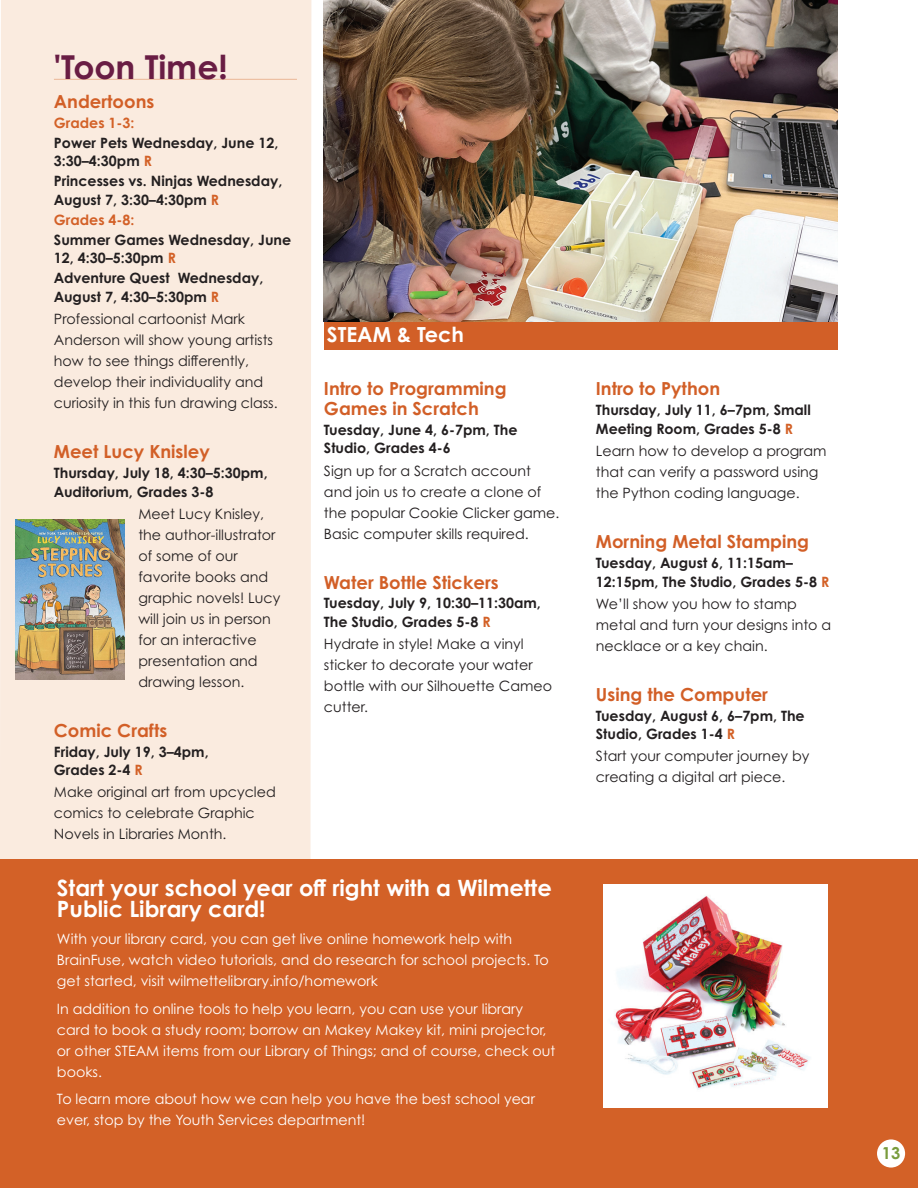
<style>
.page{position:relative;width:918px;height:1188px;background:#fff}
.page>*{position:absolute;margin:0;border:0;box-sizing:border-box;transform-origin:0 0}
.t1{font:700 33px "Century Gothic Pro";color:#691d44}
.t2{font:700 22.5px/21px "Century Gothic Pro";color:#fff}
.t3{font:700 20.85px "Century Gothic Pro";color:#fff}
.t4{font:700 18px/19.5px "Century Gothic Pro";color:#d25f27}
.t5{font:700 16.5px "Century Gothic Pro";color:#799c3d}
.t6{font:14.25px/21px "Century Gothic Pro";color:#231f20}
.t7{font:700 14.25px/18.8px "Century Gothic Pro";color:#231f20}
.t8{font:14.25px/21px "Century Gothic Pro";color:#fff}
.t9{font:700 14.25px "Century Gothic Pro";color:#d36127}
.s1{color:#d36127}
.s2{color:#d36027}
</style>
<div class="page">
<div style="left:0;top:0;width:311px;height:859px;background:#faebdf"></div>
<div style="left:324px;top:321px;width:513px;height:28px;background:#d25f27"></div>
<div style="left:0;top:859px;width:918px;height:329px;background:#d36127"></div>
<img style="left:324px;top:0;width:513px;height:321px">
<hr style="left:54px;top:79px;width:243px;height:1px;background:#ebb695">
<img style="left:15px;top:519px;width:110px;height:161px">
<img style="left:604px;top:884px;width:223px;height:223px">
<div style="left:877px;top:1139px;width:28px;height:28px;background:#fff;border-radius:50%"></div>
<h1 class="t1" style="left:54px;top:46px;width:175px">'Toon Time!</h1>
<p class="t4" style="left:54px;top:91px;width:102px">Andertoons</p>
<p class="t9" style="left:54px;top:114px;width:82px">Grades 1-3:</p>
<p class="t7" style="left:54px;top:132px;width:230px;line-height:19.4px">Power Pets Wednesday, June 12,<br>3:30–4:30pm <span class="s1">R<br></span>Princesses vs. Ninjas Wednesday,<br>August 7, 3:30–4:30pm <span class="s1">R<br></span><span class="s2">Grades 4-8:</span></p>
<p class="t7" style="left:54px;top:230px;width:239px">Summer Games Wednesday, June<br>12, 4:30–5:30pm <span class="s1">R<br></span>Adventure Quest Wednesday,<br>August 7, 4:30–5:30pm <span class="s1">R</span></p>
<p class="t6" style="left:54px;top:308px;width:225px">Professional cartoonist Mark<br>Anderson will show young artists how to see things differently, develop their individuality and curiosity in this fun drawing class.</p>
<p class="t4" style="left:54px;top:441px;width:157px">Meet Lucy Knisley</p>
<p class="t7" style="left:54px;top:463px;width:215px">Thursday, July 18, 4:30–5:30pm,<br>Auditorium, Grades 3-8</p>
<p class="t6" style="left:138px;top:503px;width:143px">Meet Lucy Knisley, the author-illustrator of some of our favorite books and graphic novels! Lucy will join us in person for an interactive presentation and drawing lesson.</p>
<p class="t4" style="left:54px;top:720px;width:115px">Comic Crafts</p>
<p class="t7" style="left:54px;top:742px;width:156px">Friday, July 19, 3–4pm,<br>Grades 2-4 <span class="s1">R</span></p>
<p class="t6" style="left:54px;top:781px;width:223px">Make original art from upcycled comics to celebrate Graphic<br>Novels in Libraries Month.</p>
<h3 class="t3" style="left:327px;top:322px;width:139px">STEAM &amp; Tech</h3>
<p class="t4" style="left:324px;top:379px;width:184px">Intro to Programming<br>Games in Scratch</p>
<p class="t7" style="left:324px;top:420px;width:195px">Tuesday, June 4, 6-7pm, The<br>Studio, Grades 4-6</p>
<p class="t6" style="left:324px;top:460px;width:237px">Sign up for a Scratch account and join us to create a clone of the popular Cookie Clicker game.<br>Basic computer skills required.</p>
<p class="t4" style="left:324px;top:572px;width:176px">Water Bottle Stickers</p>
<p class="t7" style="left:324px;top:593px;width:218px">Tuesday, July 9, 10:30–11:30am,<br>The Studio, Grades 5-8 <span class="s1">R</span></p>
<p class="t6" style="left:324px;top:633px;width:230px">Hydrate in style! Make a vinyl sticker to decorate your water bottle with our Silhouette Cameo cutter.</p>
<h2 class="t2" style="left:57px;top:877px;width:496px">Start your school year off right with a Wilmette<br>Public Library card!</h2>
<p class="t8" style="left:57px;top:929px;width:493px">With your library card, you can get live online homework help with<br>BrainFuse, watch video tutorials, and do research for school projects. To get started, visit wilmettelibrary.info/homework</p>
<p class="t8" style="left:57px;top:998px;width:500px">In addition to online tools to help you learn, you can use your library card to book a study room; borrow an Makey Makey kit, mini projector, or other STEAM items from our Library of Things; and of course, check out books.</p>
<p class="t8" style="left:57px;top:1089px;width:479px">To learn more about how we can help you have the best school year ever, stop by the Youth Services department!</p>
<p class="t4" style="left:596px;top:379px;width:126px">Intro to Python</p>
<p class="t7" style="left:596px;top:400px;width:216px">Thursday, July 11, 6–7pm, Small<br>Meeting Room, Grades 5-8 <span class="s1">R</span></p>
<p class="t6" style="left:596px;top:440px;width:232px">Learn how to develop a program that can verify a password using the Python coding language.</p>
<p class="t4" style="left:596px;top:531px;width:215px">Morning Metal Stamping</p>
<p class="t7" style="left:596px;top:553px;width:235px">Tuesday, August 6, 11:15am–<br>12:15pm, The Studio, Grades 5-8 <span class="s1">R</span></p>
<p class="t6" style="left:596px;top:593px;width:237px">We’ll show you how to stamp metal and turn your designs into a necklace or a key chain.</p>
<p class="t4" style="left:596px;top:684px;width:174px">Using the Computer</p>
<p class="t7" style="left:596px;top:706px;width:210px">Tuesday, August 6, 6–7pm, The<br>Studio, Grades 1-4 <span class="s1">R</span></p>
<p class="t6" style="left:596px;top:746px;width:215px">Start your computer journey by creating a digital art piece.</p>
<p class="t5" style="left:882px;top:1142px;width:20px">13</p>
</div>
